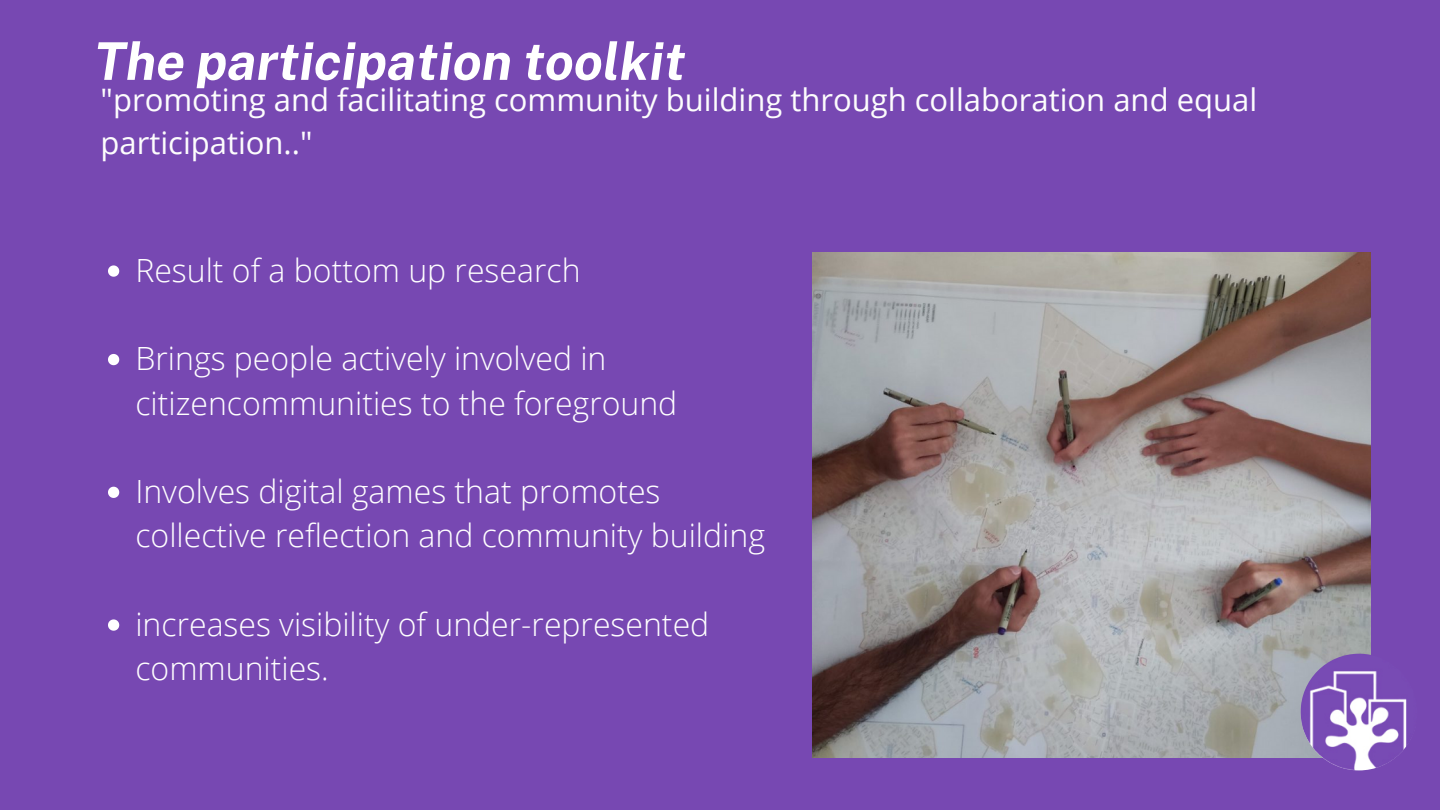
<style>
.page{position:relative;width:1440px;height:810px;background:#7748b2}
.page>*{position:absolute;margin:0;border:0;box-sizing:border-box;transform-origin:0 0}
.t1{font:italic 700 52px "Public Sans";color:#fff}
.t2{font:300 32px/44.2px "Open Sans";color:#fff}
.t3{font:31px/42.8px "Open Sans";color:#fdfdfd}
</style>
<div class="page">
<img style="left:813px;top:252px;width:557px;height:505px">
<svg style="left:108px;top:265px;width:11px;height:12px"></svg>
<svg style="left:108px;top:354px;width:11px;height:11px"></svg>
<svg style="left:108px;top:487px;width:11px;height:11px"></svg>
<svg style="left:108px;top:619px;width:11px;height:12px"></svg>
<img style="left:1301px;top:654px;width:116px;height:116px;border-radius:50%">
<p class="t1" style="left:94px;top:30px;width:593px">The participation toolkit</p>
<p class="t3" style="left:101px;top:77px;width:1158px">"promoting and facilitating community building through collaboration and equal participation.."</p>
<p class="t2" style="left:135px;top:247px;width:447px">Result of a bottom up research</p>
<p class="t2" style="left:135px;top:336px;width:543px">Brings people actively involved in citizencommunities to the foreground</p>
<p class="t2" style="left:135px;top:469px;width:631px">Involves digital games that promotes collective reflection and community building</p>
<p class="t2" style="left:135px;top:601px;width:575px">increases visibility of under-represented communities.</p>
</div>
